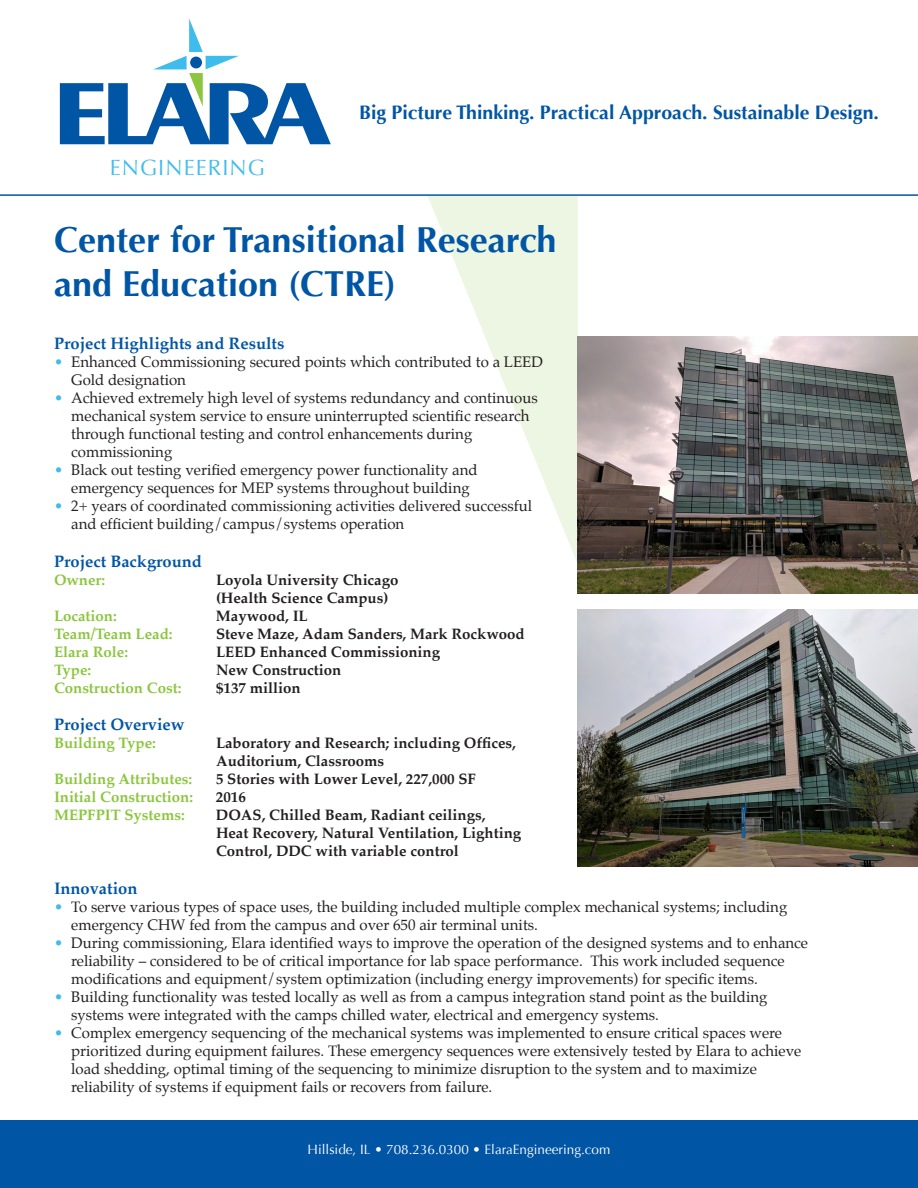
<style>
.page{position:relative;width:918px;height:1188px;background:#fff}
.page>*{position:absolute;margin:0;border:0;box-sizing:border-box;transform-origin:0 0}
.t1{font:700 36px/43.2px "Optima";color:#0155a5}
.t2{font:22.05px "Optima";letter-spacing:.05em;color:#3ebcec}
.t3{font:700 19.5px "Optima";color:#0155a5}
.t4{font:700 16.5px "Palatino";color:#0155a5}
.t5{font:15px/18px "Palatino";color:#231f20}
.t6{font:700 15px/18px "Palatino";color:#231f20}
.t7{font:700 15px "Palatino";color:#8bc63e}
.t8{font:13.5px "Optima";color:#fff}
.s1{color:#3ebcec}
</style>
<div class="page">
<svg style="left:428px;top:196px;width:150px;height:368px;fill:#f1f8e8"></svg>
<svg style="left:60px;top:19px;width:271px;height:125px"></svg>
<div style="left:0;top:1120px;width:918px;height:68px;background:#0155a5"></div>
<hr style="left:0;top:194px;width:918px;height:2px;background:#0155a5">
<img style="left:578px;top:337px;width:340px;height:257px">
<img style="left:578px;top:609px;width:340px;height:257px">
<p class="t2" style="left:110px;top:154px;width:157px">ENGINEERING</p>
<p class="t3" style="left:359px;top:101px;width:521px">Big Picture Thinking. Practical Approach. Sustainable Design.</p>
<p class="t1" style="left:54px;top:219px;width:504px">Center for Transitional Research and Education (CTRE)</p>
<p class="t4" style="left:54px;top:329px;width:232px">Project Highlights and Results</p>
<p class="t5" style="left:71px;top:353px;width:473px;text-indent:-17px"><span class="s1">•</span> Enhanced Commissioning secured points which contributed to a LEED<br>Gold designation</p>
<p class="t5" style="left:71px;top:389px;width:468px;text-indent:-17px"><span class="s1">•</span> Achieved extremely high level of systems redundancy and continuous mechanical system service to ensure uninterrupted scientific research through functional testing and control enhancements during commissioning</p>
<p class="t5" style="left:71px;top:461px;width:408px;text-indent:-17px"><span class="s1">•</span> Black out testing verified emergency power functionality and emergency sequences for MEP systems throughout building</p>
<p class="t5" style="left:71px;top:497px;width:462px;text-indent:-17px"><span class="s1">•</span> 2+ years of coordinated commissioning activities delivered successful and efficient building/campus/systems operation</p>
<p class="t4" style="left:54px;top:547px;width:150px">Project Background</p>
<p class="t7" style="left:54px;top:567px;width:53px">Owner:</p>
<p class="t6" style="left:216px;top:570px;width:184px">Loyola University Chicago (Health Science Campus)</p>
<p class="t7" style="left:54px;top:603px;width:64px">Location:</p>
<p class="t6" style="left:216px;top:606px;width:93px">Maywood, IL</p>
<p class="t7" style="left:54px;top:621px;width:120px">Team/Team Lead:</p>
<p class="t6" style="left:216px;top:624px;width:310px">Steve Maze, Adam Sanders, Mark Rockwood</p>
<p class="t7" style="left:54px;top:639px;width:76px">Elara Role:</p>
<p class="t6" style="left:216px;top:642px;width:226px">LEED Enhanced Commissioning</p>
<p class="t7" style="left:54px;top:657px;width:39px">Type:</p>
<p class="t6" style="left:216px;top:660px;width:127px">New Construction</p>
<p class="t7" style="left:54px;top:675px;width:129px">Construction Cost:</p>
<p class="t6" style="left:216px;top:678px;width:86px">$137 million</p>
<p class="t4" style="left:54px;top:711px;width:132px">Project Overview</p>
<p class="t7" style="left:54px;top:730px;width:103px">Building Type:</p>
<p class="t6" style="left:216px;top:734px;width:301px">Laboratory and Research; including Offices,<br>Auditorium, Classrooms</p>
<p class="t7" style="left:54px;top:766px;width:140px">Building Attributes:</p>
<p class="t6" style="left:216px;top:770px;width:261px">5 Stories with Lower Level, 227,000 SF</p>
<p class="t7" style="left:54px;top:784px;width:141px">Initial Construction:</p>
<p class="t6" style="left:216px;top:788px;width:31px">2016</p>
<p class="t7" style="left:54px;top:802px;width:132px">MEPFPIT Systems:</p>
<p class="t6" style="left:216px;top:806px;width:307px">DOAS, Chilled Beam, Radiant ceilings,<br>Heat Recovery, Natural Ventilation, Lighting<br>Control, DDC with variable control</p>
<p class="t4" style="left:54px;top:874px;width:85px">Innovation</p>
<p class="t5" style="left:71px;top:898px;width:718px;text-indent:-17px"><span class="s1">•</span> To serve various types of space uses, the building included multiple complex mechanical systems; including emergency CHW fed from the campus and over 650 air terminal units.</p>
<p class="t5" style="left:71px;top:934px;width:738px;text-indent:-17px"><span class="s1">•</span> During commissioning, Elara identified ways to improve the operation of the designed systems and to enhance reliability – considered to be of critical importance for lab space performance. This work included sequence modifications and equipment/system optimization (including energy improvements) for specific items.</p>
<p class="t5" style="left:71px;top:988px;width:698px;text-indent:-17px"><span class="s1">•</span> Building functionality was tested locally as well as from a campus integration stand point as the building systems were integrated with the camps chilled water, electrical and emergency systems.</p>
<p class="t5" style="left:71px;top:1024px;width:732px;text-indent:-17px"><span class="s1">•</span> Complex emergency sequencing of the mechanical systems was implemented to ensure critical spaces were prioritized during equipment failures. These emergency sequences were extensively tested by Elara to achieve load shedding, optimal timing of the sequencing to minimize disruption to the system and to maximize reliability of systems if equipment fails or recovers from failure.</p>
<p class="t8" style="left:308px;top:1142px;width:304px">Hillside, IL • 708.236.0300 • ElaraEngineering.com</p>
</div>
